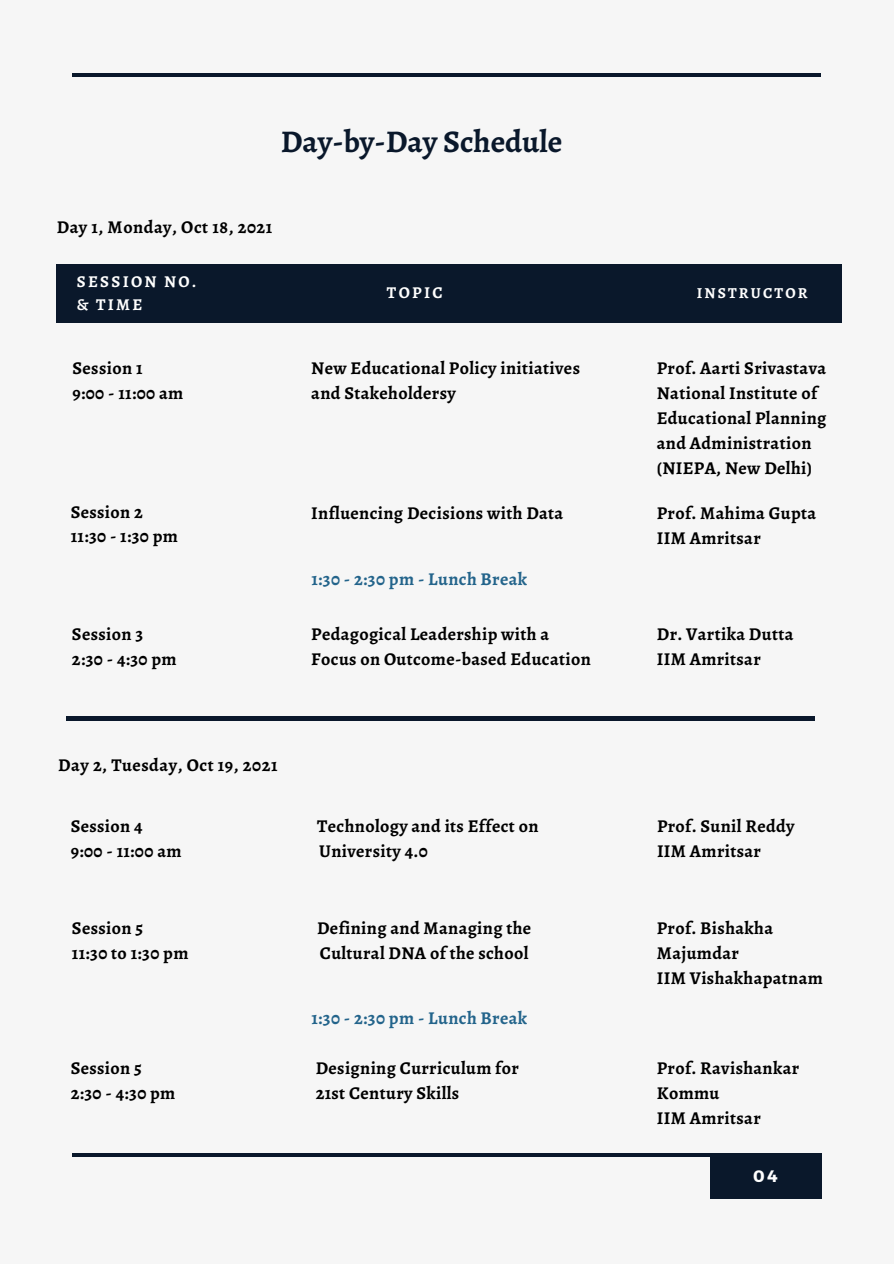
<style>
.page{position:relative;width:894px;height:1264px;background:#fff}
.page>*{position:absolute;margin:0;border:0;box-sizing:border-box;transform-origin:0 0}
.t1{font:700 31.5px "Alegreya";color:#0a182b}
.t2{font:700 18px/24.8px "Alegreya";letter-spacing:.02em;color:#000}
.t3{font:700 18px "Alegreya";letter-spacing:.02em;color:#23648b}
.t4{font:700 16.5px/22.5px "Alegreya";letter-spacing:.14em;color:#fff}
.t5{font:700 16.5px "Montserrat";color:#fff}
.t6{font:700 15.3px "Alegreya";letter-spacing:.14em;color:#fff}
</style>
<div class="page">
<div style="left:0;top:0;width:893px;height:1263px;background:#f6f6f6"></div>
<div style="left:57px;top:264px;width:784px;height:59px;background:#0a182b"></div>
<div style="left:709px;top:1153px;width:112px;height:45px;background:#0a182b"></div>
<hr style="left:72px;top:1153px;width:748px;height:3px;background:#0a182b">
<hr style="left:66px;top:717px;width:748px;height:3px;background:#0a182b">
<hr style="left:72px;top:74px;width:748px;height:3px;background:#0a182b">
<h1 class="t1" style="left:280px;top:120px;width:283px">Day-by-Day Schedule</h1>
<p class="t2" style="left:57px;top:215px;width:217px">Day 1, Monday, Oct 18, 2021</p>
<p class="t4" style="left:77px;top:270px;width:121px">SESSION NO. &amp; TIME</p>
<p class="t4" style="left:387px;top:281px;width:57px">TOPIC</p>
<p class="t6" style="left:696px;top:282px;width:112px">INSTRUCTOR</p>
<p class="t2" style="left:72px;top:356px;width:112px">Session 1<br>9:00 - 11:00 am</p>
<p class="t2" style="left:311px;top:356px;width:270px">New Educational Policy initiatives and Stakeholdersy</p>
<p class="t2" style="left:656px;top:356px;width:171px">Prof. Aarti Srivastava<br>National Institute of<br>Educational Planning and Administration (NIEPA, New Delhi)</p>
<p class="t2" style="left:71px;top:499px;width:109px">Session 2<br>11:30 - 1:30 pm</p>
<p class="t2" style="left:656px;top:501px;width:161px">Prof. Mahima Gupta<br>IIM Amritsar</p>
<p class="t2" style="left:311px;top:501px;width:253px">Influencing Decisions with Data</p>
<p class="t2" style="left:72px;top:621px;width:106px">Session 3<br>2:30 - 4:30 pm</p>
<p class="t3" style="left:311px;top:567px;width:217px">1:30 - 2:30 pm - Lunch Break</p>
<p class="t2" style="left:311px;top:621px;width:281px">Pedagogical Leadership with a<br>Focus on Outcome-based Education</p>
<p class="t2" style="left:656px;top:621px;width:138px">Dr. Vartika Dutta<br>IIM Amritsar</p>
<p class="t2" style="left:58px;top:752px;width:221px">Day 2, Tuesday, Oct 19, 2021</p>
<p class="t2" style="left:71px;top:813px;width:112px">Session 4<br>9:00 - 11:00 am</p>
<p class="t2" style="left:317px;top:813px;width:222px">Technology and its Effect on<br>University 4.0</p>
<p class="t2" style="left:656px;top:813px;width:139px">Prof. Sunil Reddy<br>IIM Amritsar</p>
<p class="t2" style="left:72px;top:915px;width:118px">Session 5<br>11:30 to 1:30 pm</p>
<p class="t2" style="left:317px;top:915px;width:216px">Defining and Managing the<br>Cultural DNA of the school</p>
<p class="t2" style="left:656px;top:915px;width:167px">Prof. Bishakha<br>Majumdar<br>IIM Vishakhapatnam</p>
<p class="t3" style="left:311px;top:1005px;width:217px">1:30 - 2:30 pm - Lunch Break</p>
<p class="t2" style="left:71px;top:1055px;width:106px">Session 5<br>2:30 - 4:30 pm</p>
<p class="t2" style="left:656px;top:1055px;width:144px">Prof. Ravishankar<br>Kommu<br>IIM Amritsar</p>
<p class="t2" style="left:315px;top:1055px;width:205px">Designing Curriculum for<br>21st Century Skills</p>
<p class="t5" style="left:752px;top:1165px;width:26px">04</p>
</div>
